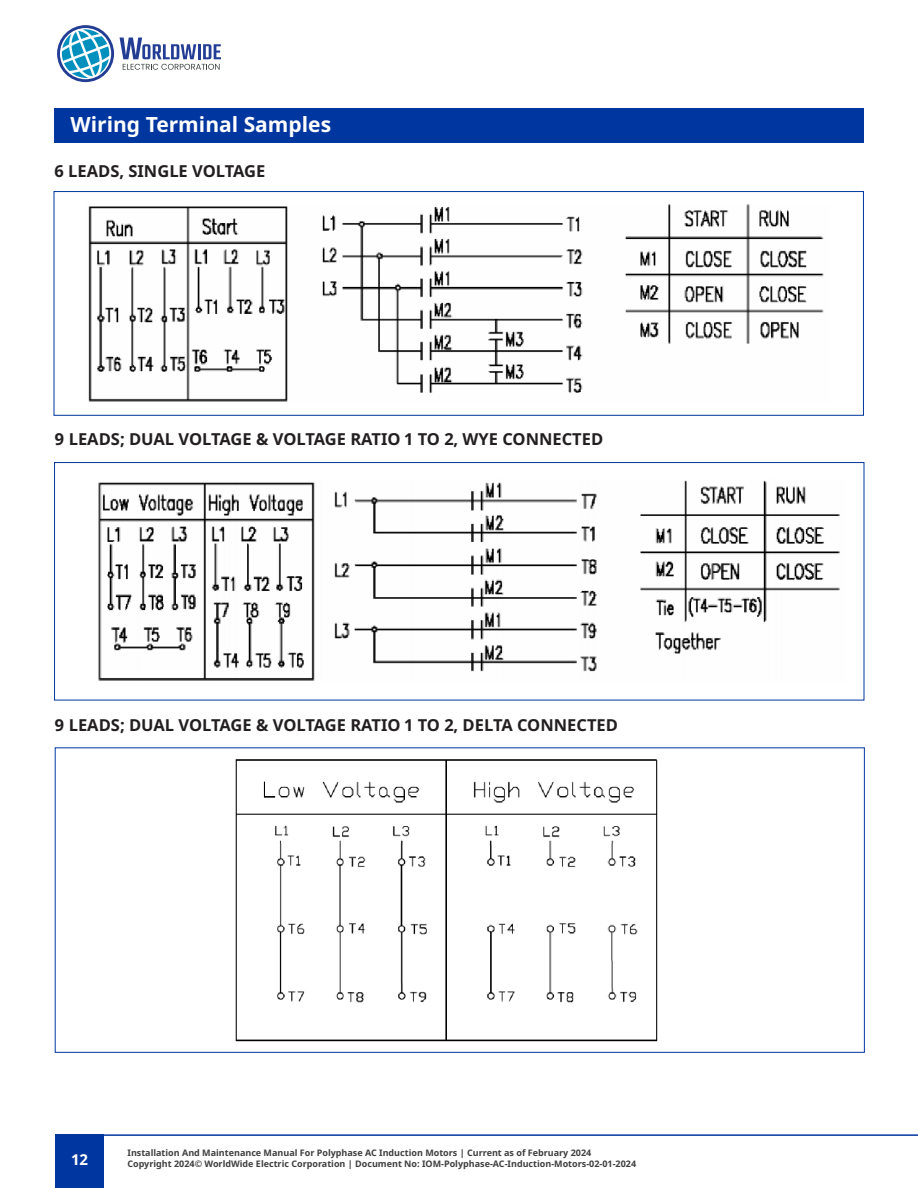
<style>
.page{position:relative;width:918px;height:1188px;background:#fff}
.page>*{position:absolute;margin:0;border:0;box-sizing:border-box;transform-origin:0 0}
.Headers_-_White{font:700 21px "Noto Sans";color:#fff}
.Diagram_Title{font:700 16.5px "Noto Sans";color:#231f20}
.t1{font:700 15px "Noto Sans";color:#fff}
.t2{font:700 9px/10.8px "Noto Sans";color:#3e3e3f}
</style>
<div class="page">
<div style="left:55px;top:1134px;width:49px;height:54px;background:#0036a0"></div>
<hr style="left:55px;top:1134px;width:863px;height:2px;background:#0036a0">
<svg style="left:57px;top:25px;width:57px;height:57px"></svg>
<svg style="left:120px;top:38px;width:101px;height:32px"></svg>
<div style="left:54px;top:108px;width:810px;height:34px;background:#0036a0"></div>
<img style="left:88px;top:204px;width:736px;height:198px">
<div style="left:54px;top:191px;width:810px;height:225px;border:1px solid #0036a0"></div>
<img style="left:98px;top:480px;width:742px;height:201px">
<div style="left:54px;top:462px;width:810px;height:238px;border:1px solid #0036a0"></div>
<img style="left:235px;top:759px;width:423px;height:283px">
<p class="Headers_-_White" style="left:70px;top:113px;width:262px">Wiring Terminal Samples</p>
<p class="Diagram_Title" style="left:54px;top:161px;width:213px">6 LEADS, SINGLE VOLTAGE</p>
<p class="Diagram_Title" style="left:55px;top:430px;width:550px">9 LEADS; DUAL VOLTAGE &amp; VOLTAGE RATIO 1 TO 2, WYE CONNECTED</p>
<p class="Diagram_Title" style="left:55px;top:716px;width:565px">9 LEADS; DUAL VOLTAGE &amp; VOLTAGE RATIO 1 TO 2, DELTA CONNECTED</p>
<h3 class="t1" style="left:71px;top:1151px;width:19px">12</h3>
<p class="t2" style="left:128px;top:1148px;width:510px">Installation And Maintenance Manual For Polyphase AC Induction Motors | Current as of February 2024<br>Copyright 2024© WorldWide Electric Corporation | Document No: IOM-Polyphase-AC-Induction-Motors-02-01-2024</p>
</div>
